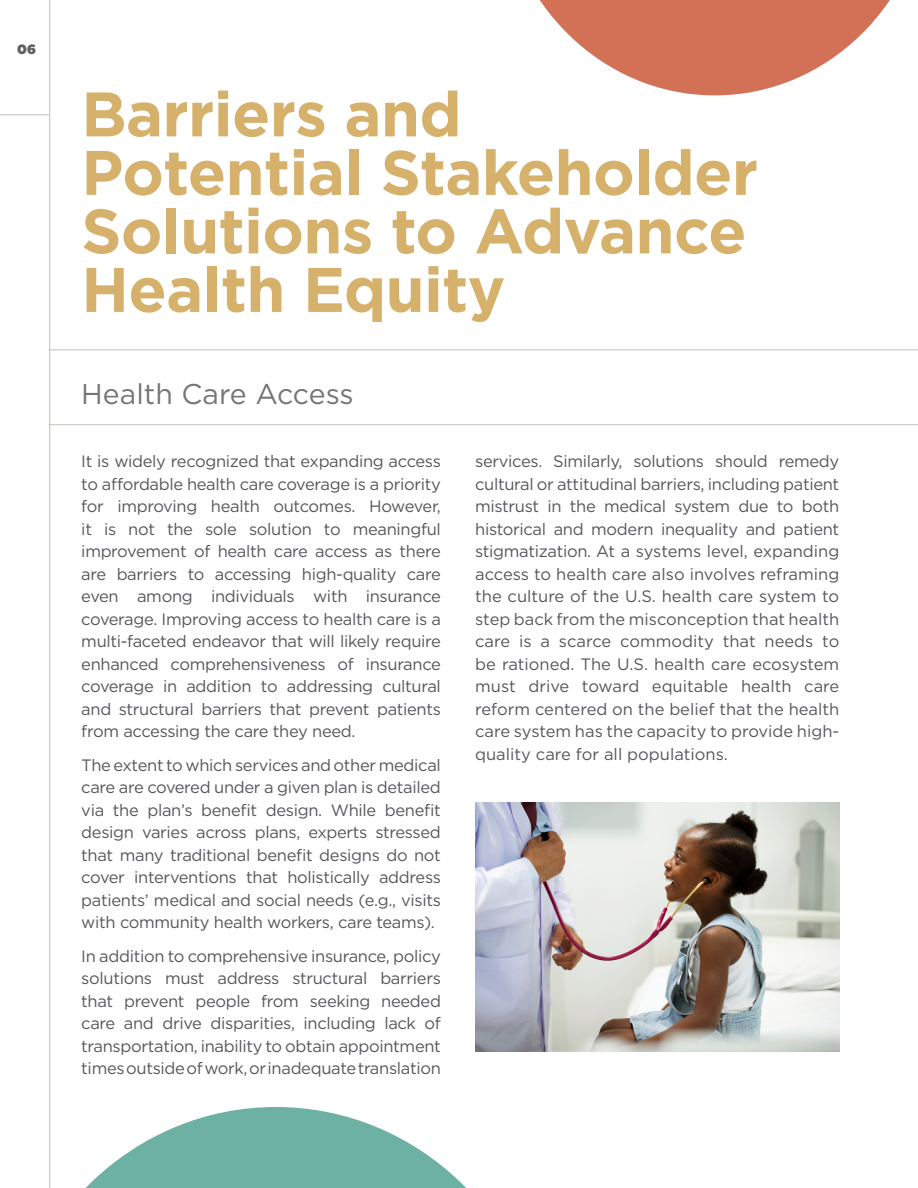
<style>
.page{position:relative;width:918px;height:1188px;background:#fff}
.page>*{position:absolute;margin:0;border:0;box-sizing:border-box;transform-origin:0 0}
.t1{font:700 62.7px/58.5px "Gotham";letter-spacing:-.01em;color:#d6b16b}
.t2{font:28.5px "Gotham";color:#757477}
.t3{font:16.5px/22.5px "Gotham";letter-spacing:-.02em;color:#58565b;text-align:justify}
.t4{font:900 13.5px "Gotham";color:#606162}
</style>
<div class="page">
<hr style="left:49px;top:0;width:1px;height:1188px;background:#c7c1bc">
<hr style="left:0;top:115px;width:49px;height:1px;background:#c7c1bc">
<hr style="left:50px;top:350px;width:868px;height:1px;background:#c7c1bc">
<img style="left:475px;top:802px;width:364px;height:249px">
<svg style="left:539px;top:0;width:351px;height:95px"></svg>
<svg style="left:49px;top:1107px;width:417px;height:81px;fill:#6db0a4"></svg>
<hr style="left:49px;top:424px;width:869px;height:1px;background:#c7c1bc">
<p class="t4" style="left:17px;top:40px;width:20px">06</p>
<h1 class="t1" style="left:81px;top:85px;width:678px">Barriers and<br>Potential Stakeholder<br>Solutions to Advance<br>Health Equity</h1>
<h2 class="t2" style="left:81px;top:376px;width:274px">Health Care Access</h2>
<p class="t3" style="left:81px;top:450px;width:361px">It is widely recognized that expanding access to affordable health care coverage is a priority for improving health outcomes. However, it is not the sole solution to meaningful improvement of health care access as there are barriers to accessing high-quality care even among individuals with insurance coverage. Improving access to health care is a multi-faceted endeavor that will likely require enhanced comprehensiveness of insurance coverage in addition to addressing cultural and structural barriers that prevent patients from accessing the care they need.</p>
<p class="t3" style="left:81px;top:753px;width:361px">The extent to which services and other medical care are covered under a given plan is detailed via the plan’s benefit design. While benefit design varies across plans, experts stressed that many traditional benefit designs do not cover interventions that holistically address patients’ medical and social needs (e.g., visits with community health workers, care teams).</p>
<p class="t3" style="left:81px;top:944px;width:361px">In addition to comprehensive insurance, policy solutions must address structural barriers that prevent people from seeking needed care and drive disparities, including lack of transportation, inability to obtain appointment times outside of work, or inadequate translation</p>
<p class="t3" style="left:475px;top:450px;width:366px">services. Similarly, solutions should remedy cultural or attitudinal barriers, including patient mistrust in the medical system due to both historical and modern inequality and patient stigmatization. At a systems level, expanding access to health care also involves reframing the culture of the U.S. health care system to step back from the misconception that health care is a scarce commodity that needs to be rationed. The U.S. health care ecosystem must drive toward equitable health care reform centered on the belief that the health care system has the capacity to provide high&shy;quality care for all populations.</p>
</div>
